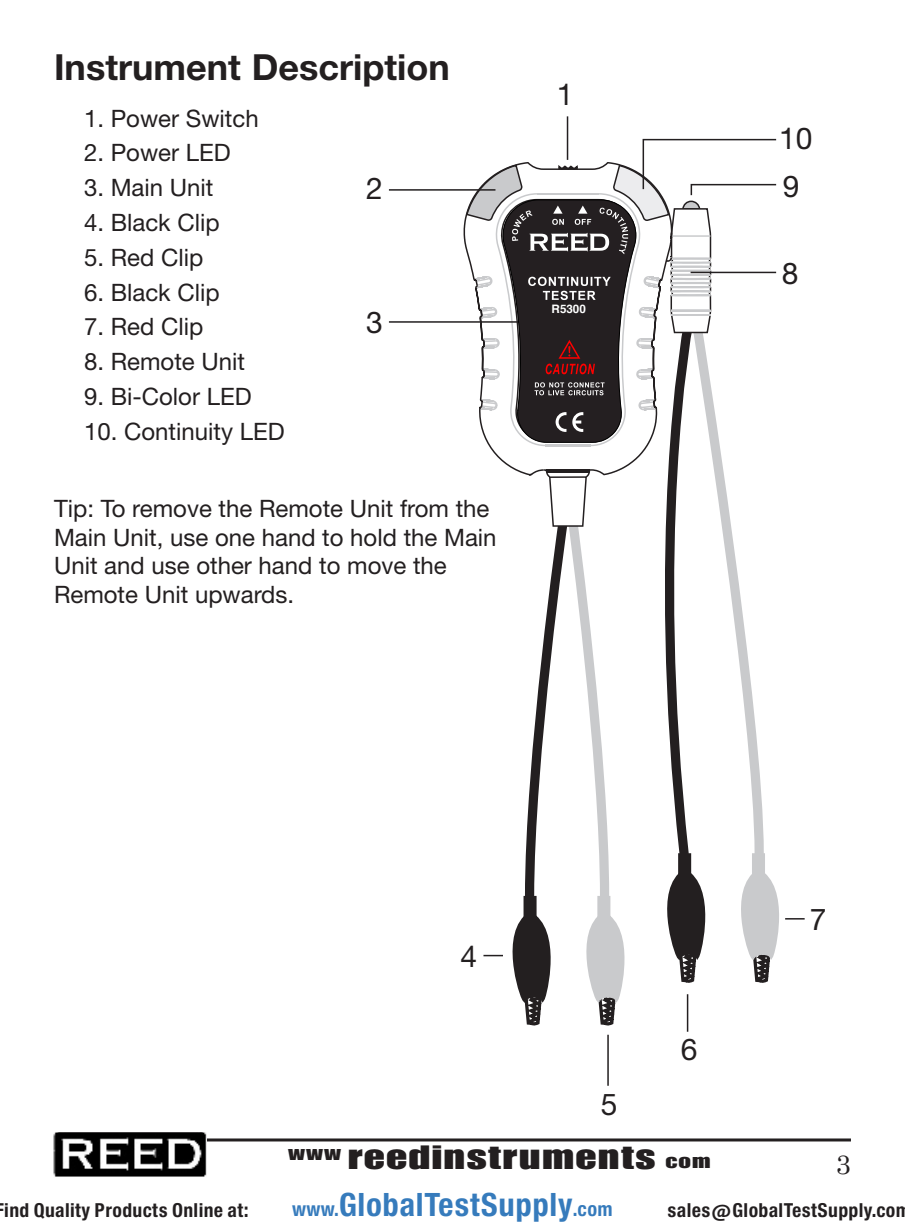
<style>
.page{position:relative;width:905px;height:1229px;background:#fff}
.page>*{position:absolute;margin:0;border:0;box-sizing:border-box;transform-origin:0 0}
.t1{font:700 36px "Helvetica Neue LT Std";color:#231f20}
.t2{font:33px "Impact LT Std";letter-spacing:.03em;color:#231f20;scale:1.42 1}
.t3{font:30.6px "Europa Gro Nr 2 SBOP Bol Con";letter-spacing:.02em;color:#367bbc}
.t4{font:30px "Helvetica Neue LT Std";color:#231f20}
.t5{font:27px "Century";color:#231f20}
.t6{font:24px/28.8px "Helvetica Neue LT Std";color:#231f20}
.t7{font:18.3px "Europa Gro Nr 2 SBOP Bol Con";letter-spacing:.02em;color:#231f20}
.t8{font:700 11.7px "Helvetica";color:#fff}
.s1{font-size:18.9px}
</style>
<div class="page">
<hr style="left:54px;top:1138px;width:797px;height:3px;background:#231f20">
<img style="left:54px;top:1132px;width:152px;height:45px">
<svg style="left:465px;top:163px;width:324px;height:864px"></svg>
<h1 class="t1" style="left:54px;top:45px;width:397px">Instrument Description</h1>
<p class="t6" style="left:84px;top:103px;width:176px">1. Power Switch</p>
<p class="t6" style="left:84px;top:138px;width:148px">2. Power LED</p>
<p class="t6" style="left:84px;top:173px;width:131px">3. Main Unit</p>
<p class="t6" style="left:84px;top:208px;width:137px">4. Black Clip</p>
<p class="t6" style="left:84px;top:242px;width:121px">5. Red Clip</p>
<p class="t6" style="left:84px;top:277px;width:137px">6. Black Clip</p>
<p class="t6" style="left:84px;top:312px;width:121px">7. Red Clip</p>
<p class="t6" style="left:84px;top:347px;width:162px">8. Remote Unit</p>
<p class="t6" style="left:84px;top:382px;width:169px">9. Bi-Color LED</p>
<p class="t6" style="left:84px;top:416px;width:202px">10. Continuity LED</p>
<p class="t4" style="left:366px;top:170px;width:18px">2</p>
<p class="t4" style="left:366px;top:305px;width:18px">3</p>
<p class="t6" style="left:54px;top:493px;width:444px">Tip: To remove the Remote Unit from the<br>Main Unit, use one hand to hold the Main<br>Unit and use other hand to move the<br>Remote Unit upwards.</p>
<p class="t4" style="left:556px;top:77px;width:18px">1</p>
<p class="t8" style="left:551px;top:300px;width:36px">R5300</p>
<p class="t4" style="left:779px;top:120px;width:35px">10</p>
<p class="t4" style="left:783px;top:169px;width:18px">9</p>
<p class="t4" style="left:781px;top:255px;width:18px">8</p>
<p class="t4" style="left:460px;top:938px;width:18px">4</p>
<p class="t4" style="left:601px;top:1086px;width:18px">5</p>
<p class="t4" style="left:681px;top:1031px;width:18px">6</p>
<p class="t4" style="left:810px;top:901px;width:18px">7</p>
<h2 class="t2" style="left:288px;top:1137px;width:299px"><sup>www</sup> reedinstruments <span class="s1">com</span></h2>
<p class="t5" style="left:835px;top:1141px;width:17px">3</p>
<p class="t7" style="left:4px;top:1198px;width:245px">ind Quality Products Online at:</p>
<p class="t3" style="left:292px;top:1186px;width:322px"><span class="s1">www.</span>GlobalTestSupply<span class="s1">.com</span></p>
<p class="t7" style="left:667px;top:1198px;width:244px">sales@GlobalTestSupply.com</p>
</div>
